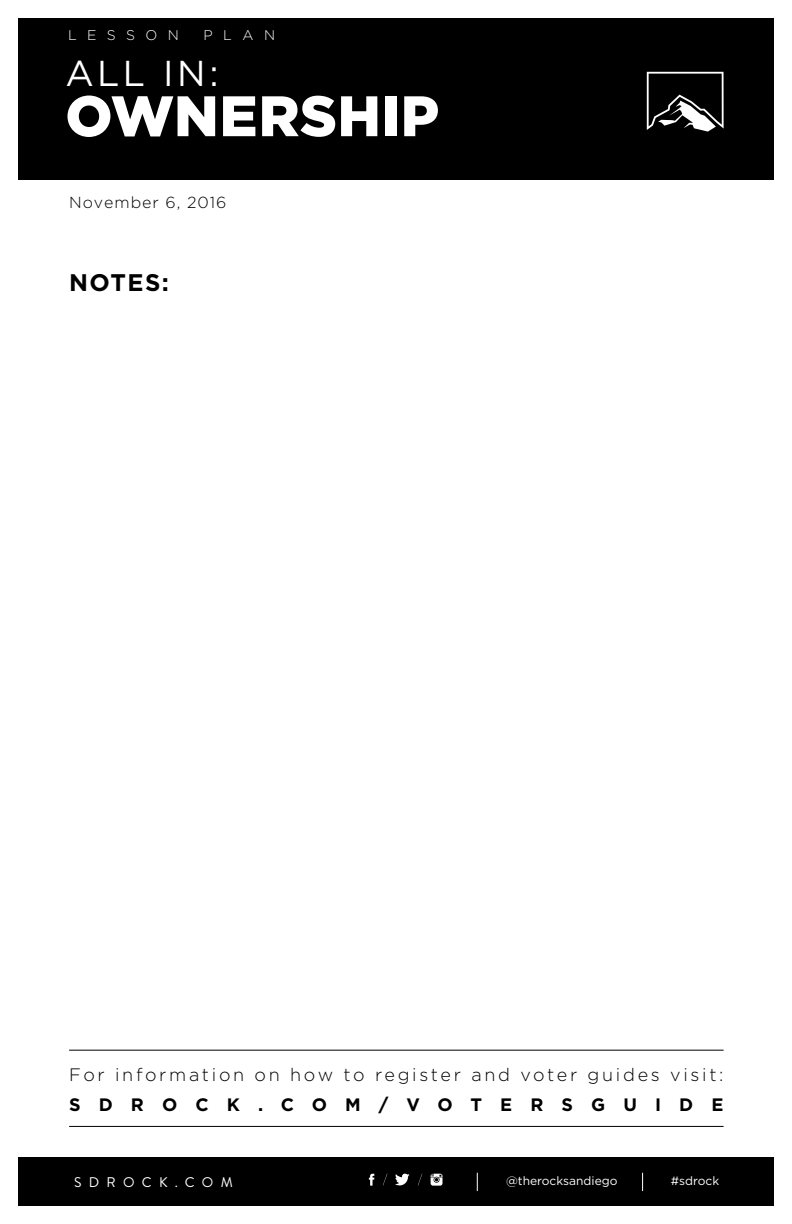
<style>
.page{position:relative;width:792px;height:1224px;background:#fff}
.page>*{position:absolute;margin:0;border:0;box-sizing:border-box;transform-origin:0 0}
.t1{font:900 57px "Gotham HTF";letter-spacing:.01em;color:#fff}
.t2{font:36px "Gotham HTF";color:#fff}
.t3{font:700 24px "Gotham HTF";letter-spacing:.06em;color:#000}
.t4{font:300 18px "Gotham HTF";letter-spacing:.15em;color:#000}
.t5{font:700 18px "Gotham HTF";letter-spacing:1.005em;color:#000}
.t6{font:300 16px "Gotham HTF";letter-spacing:.06em;color:#000}
.t7{font:300 14px "Gotham HTF";letter-spacing:.745em;color:#fff}
.t8{font:14px "Brandon Grotesque";letter-spacing:.52em;color:#fff}
.t9{font:12px "Gotham HTF";color:#fff}
</style>
<div class="page">
<div style="left:18px;top:18px;width:756px;height:162px;background:#000"></div>
<div style="left:18px;top:1158px;width:756px;height:48px;background:#000"></div>
<svg style="left:647px;top:72px;width:77px;height:60px"></svg>
<svg style="left:477px;top:1173px;width:1px;height:18px"></svg>
<svg style="left:642px;top:1173px;width:1px;height:18px"></svg>
<svg style="left:395px;top:1173px;width:14px;height:13px"></svg>
<svg style="left:369px;top:1174px;width:5px;height:12px"></svg>
<svg style="left:431px;top:1174px;width:12px;height:12px"></svg>
<svg style="left:383px;top:1174px;width:4px;height:11px"></svg>
<svg style="left:418px;top:1174px;width:4px;height:12px"></svg>
<hr style="left:69px;top:1126px;width:655px;height:1px;background:#000">
<hr style="left:69px;top:1050px;width:655px;height:1px;background:#000">
<p class="t7" style="left:68px;top:28px;width:113px">LESSON</p>
<p class="t7" style="left:203px;top:28px;width:73px">PLAN</p>
<h2 class="t2" style="left:65px;top:54px;width:155px">ALL IN:</h2>
<h1 class="t1" style="left:65px;top:83px;width:375px">OWNERSHIP</h1>
<p class="t6" style="left:69px;top:193px;width:159px">November 6, 2016</p>
<h3 class="t3" style="left:69px;top:268px;width:101px">NOTES:</h3>
<p class="t4" style="left:69px;top:1065px;width:656px">For information on how to register and voter guides visit:</p>
<p class="t5" style="left:69px;top:1094px;width:656px">SDROCK.COM/VOTERSGUIDE</p>
<p class="t8" style="left:74px;top:1173px;width:160px">SDROCK.COM</p>
<p class="t9" style="left:506px;top:1175px;width:113px">@therocksandiego</p>
<p class="t9" style="left:671px;top:1174px;width:50px">#sdrock</p>
</div>
